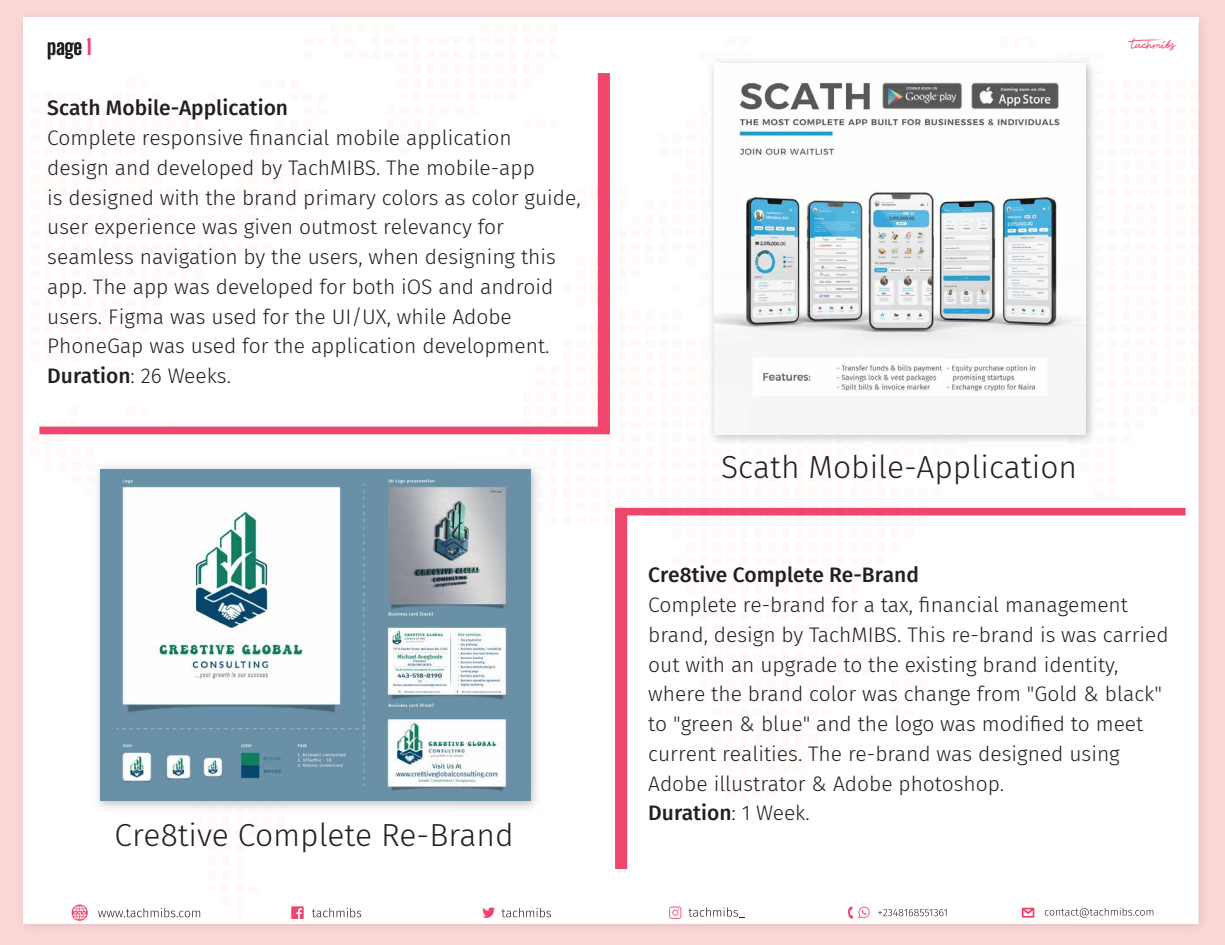
<style>
.page{position:relative;width:1225px;height:945px;background:#fcd7d6}
.page>*{position:absolute;margin:0;border:0;box-sizing:border-box;transform-origin:0 0}
.t1{font:300 31.76px "Fira Sans";color:#231f20}
.t2{font:300 21px/29.8px "Fira Sans";color:#231f20}
.t3{font:500 21px "Fira Sans";color:#231f20}
.t4{font:21px "Beauty";color:#ef466d}
.t5{font:700 21px "Big Shoulders Display";color:#231f20}
.s1{color:#ef466d}
.s2{font-weight:500}
</style>
<div class="page">
<img style="left:23px;top:17px;width:1159px;height:1px">
<div style="left:1182px;top:17px;width:20px;height:911px;background:#f1cfcf"></div>
<img style="left:1170px;top:24px;width:30px;height:902px">
<div style="left:25px;top:24px;width:678px;height:434px;background:#fff"></div>
<div style="left:703px;top:24px;width:495px;height:29px;background:#fff"></div>
<div style="left:1076px;top:53px;width:122px;height:871px;background:#fff"></div>
<div style="left:703px;top:449px;width:373px;height:475px;background:#fff"></div>
<div style="left:25px;top:457px;width:93px;height:467px;background:#fff"></div>
<div style="left:517px;top:457px;width:188px;height:467px;background:#fff"></div>
<div style="left:116px;top:816px;width:403px;height:108px;background:#fff"></div>
<img style="left:703px;top:52px;width:398px;height:397px">
<img style="left:715px;top:63px;width:371px;height:371px">
<div style="left:39px;top:73px;width:571px;height:361px;background:#fff"></div>
<div style="left:615px;top:508px;width:571px;height:361px;background:#fff"></div>
<svg style="left:98px;top:908px;width:102px;height:9px"></svg>
<svg style="left:72px;top:905px;width:16px;height:16px"></svg>
<svg style="left:312px;top:908px;width:49px;height:9px"></svg>
<svg style="left:291px;top:906px;width:13px;height:13px"></svg>
<svg style="left:669px;top:907px;width:12px;height:12px"></svg>
<svg style="left:689px;top:907px;width:56px;height:11px"></svg>
<svg style="left:482px;top:907px;width:13px;height:11px"></svg>
<svg style="left:502px;top:908px;width:49px;height:9px"></svg>
<svg style="left:847px;top:906px;width:23px;height:13px"></svg>
<svg style="left:878px;top:909px;width:69px;height:7px"></svg>
<svg style="left:1022px;top:908px;width:12px;height:10px"></svg>
<svg style="left:1045px;top:908px;width:108px;height:10px"></svg>
<img style="left:89px;top:458px;width:456px;height:358px">
<img style="left:101px;top:469px;width:429px;height:332px">
<p class="t5" style="left:47px;top:32px;width:46px">page <span class="s1">1</span></p>
<p class="t3" style="left:47px;top:91px;width:242px">Scath Mobile-Application</p>
<p class="t2" style="left:47px;top:123px;width:535px">Complete responsive financial mobile application<br>design and developed by TachMIBS. The mobile-app<br>is designed with the brand primary colors as color guide, user experience was given outmost relevancy for seamless navigation by the users, when designing this app. The app was developed for both iOS and android users. Figma was used for the UI/UX, while Adobe PhoneGap was used for the application development.<br><span class="s2">Duration</span>: 26 Weeks.</p>
<h1 class="t1" style="left:115px;top:813px;width:401px">Cre8tive Complete Re-Brand</h1>
<p class="t4" style="left:1131px;top:37px;width:46px">tachmibs</p>
<h1 class="t1" style="left:721px;top:445px;width:358px">Scath Mobile-Application</h1>
<p class="t3" style="left:648px;top:558px;width:272px">Cre8tive Complete Re-Brand</p>
<p class="t2" style="left:648px;top:590px;width:522px">Complete re-brand for a tax, financial management brand, design by TachMIBS. This re-brand is was carried out with an upgrade to the existing brand identity, where the brand color was change from "Gold &amp; black" to "green &amp; blue" and the logo was modified to meet current realities. The re-brand was designed using Adobe illustrator &amp; Adobe photoshop.<br><span class="s2">Duration</span>: 1 Week.</p>
</div>
